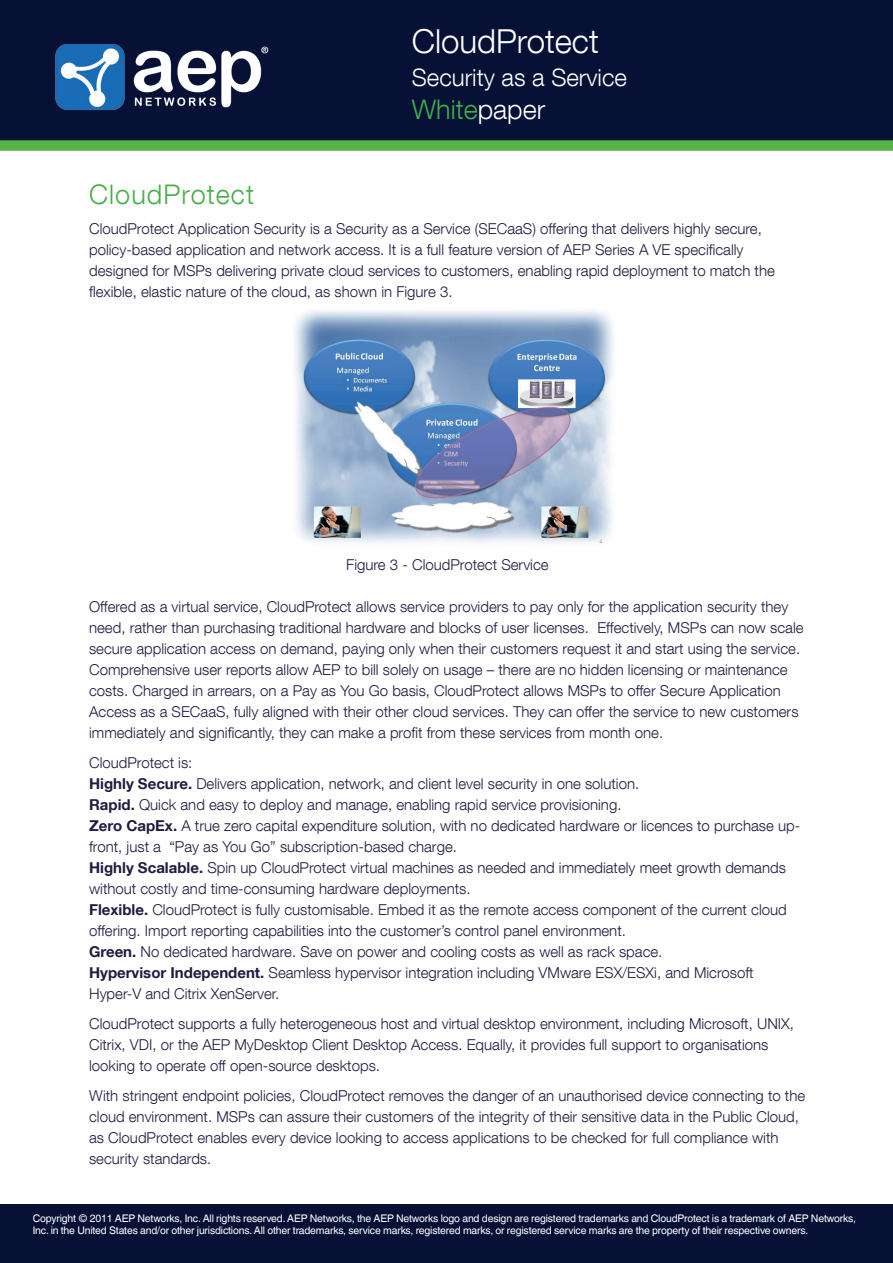
<style>
.page{position:relative;width:893px;height:1263px;background:#fff}
.page>*{position:absolute;margin:0;border:0;box-sizing:border-box;transform-origin:0 0}
.t1{font:300 33px "Helvetica Neue LT Com";color:#fff}
.t2{font:300 27px "Helvetica Neue LT Com";letter-spacing:.04em;color:#48ae49}
.t3{font:300 27px "Helvetica Neue LT Com";color:#40ae49}
.t4{font:300 24px "Helvetica Neue LT Com";color:#fff}
.t5{font:300 15px/21px "Helvetica Neue LT Com";color:#241a40}
.t6{font:10.5px/12px "Helvetica World";letter-spacing:-.015em;color:#fff}
.s1{color:#fff}
.s2{font-weight:700}
</style>
<div class="page">
<img style="left:295px;top:310px;width:318px;height:235px">
<div style="left:0;top:0;width:893px;height:146px;background:#061135"></div>
<div style="left:0;top:140px;width:893px;height:11px;background:#57b547"></div>
<img style="left:55px;top:44px;width:214px;height:66px">
<div style="left:0;top:1204px;width:893px;height:59px;background:#061135"></div>
<h1 class="t1" style="left:412px;top:21px;width:189px">CloudProtect</h1>
<h3 class="t4" style="left:412px;top:63px;width:217px">Security as a Service</h3>
<h2 class="t3" style="left:412px;top:93px;width:135px">White<span class="s1">paper</span></h2>
<h2 class="t2" style="left:89px;top:178px;width:166px">CloudProtect</h2>
<p class="t5" style="left:89px;top:218px;width:687px">CloudProtect Application Security is a Security as a Service (SECaaS) offering that delivers highly secure, policy-based application and network access. It is a full feature version of AEP Series A VE specifically designed for MSPs delivering private cloud services to customers, enabling rapid deployment to match the flexible, elastic nature of the cloud, as shown in Figure 3.</p>
<p class="t5" style="left:346px;top:554px;width:204px">Figure 3 - CloudProtect Service</p>
<p class="t5" style="left:89px;top:596px;width:716px">Offered as a virtual service, CloudProtect allows service providers to pay only for the application security they need, rather than purchasing traditional hardware and blocks of user licenses. Effectively, MSPs can now scale secure application access on demand, paying only when their customers request it and start using the service.<br>Comprehensive user reports allow AEP to bill solely on usage – there are no hidden licensing or maintenance costs. Charged in arrears, on a Pay as You Go basis, CloudProtect allows MSPs to offer Secure Application Access as a SECaaS, fully aligned with their other cloud services. They can offer the service to new customers immediately and significantly, they can make a profit from these services from month one.</p>
<p class="t5" style="left:89px;top:752px;width:713px">CloudProtect is:<br><span class="s2">Highly Secure.</span> Delivers application, network, and client level security in one solution.<br><span class="s2">Rapid.</span> Quick and easy to deploy and manage, enabling rapid service provisioning.<br><span class="s2">Zero CapEx.</span> A true zero capital expenditure solution, with no dedicated hardware or licences to purchase up&shy;front, just a “Pay as You Go” subscription-based charge.<br><span class="s2">Highly Scalable.</span> Spin up CloudProtect virtual machines as needed and immediately meet growth demands without costly and time-consuming hardware deployments.<br><span class="s2">Flexible.</span> CloudProtect is fully customisable. Embed it as the remote access component of the current cloud offering. Import reporting capabilities into the customer’s control panel environment.<br><span class="s2">Green.</span> No dedicated hardware. Save on power and cooling costs as well as rack space.<br><span class="s2">Hypervisor Independent.</span> Seamless hypervisor integration including VMware ESX/ESXi, and Microsoft Hyper-V and Citrix XenServer.</p>
<p class="t5" style="left:89px;top:1013px;width:706px">CloudProtect supports a fully heterogeneous host and virtual desktop environment, including Microsoft, UNIX,<br>Citrix, VDI, or the AEP MyDesktop Client Desktop Access. Equally, it provides full support to organisations looking to operate off open-source desktops.</p>
<p class="t5" style="left:89px;top:1085px;width:718px">With stringent endpoint policies, CloudProtect removes the danger of an unauthorised device connecting to the cloud environment. MSPs can assure their customers of the integrity of their sensitive data in the Public Cloud, as CloudProtect enables every device looking to access applications to be checked for full compliance with security standards.</p>
<p class="t6" style="left:33px;top:1212px;width:825px">Copyright © 2011 AEP Networks, Inc. All rights reserved. AEP Networks, the AEP Networks logo and design are registered trademarks and CloudProtect is a trademark of AEP Networks,<br>Inc. in the United States and/or other jurisdictions. All other trademarks, service marks, registered marks, or registered service marks are the property of their respective owners.</p>
</div>
